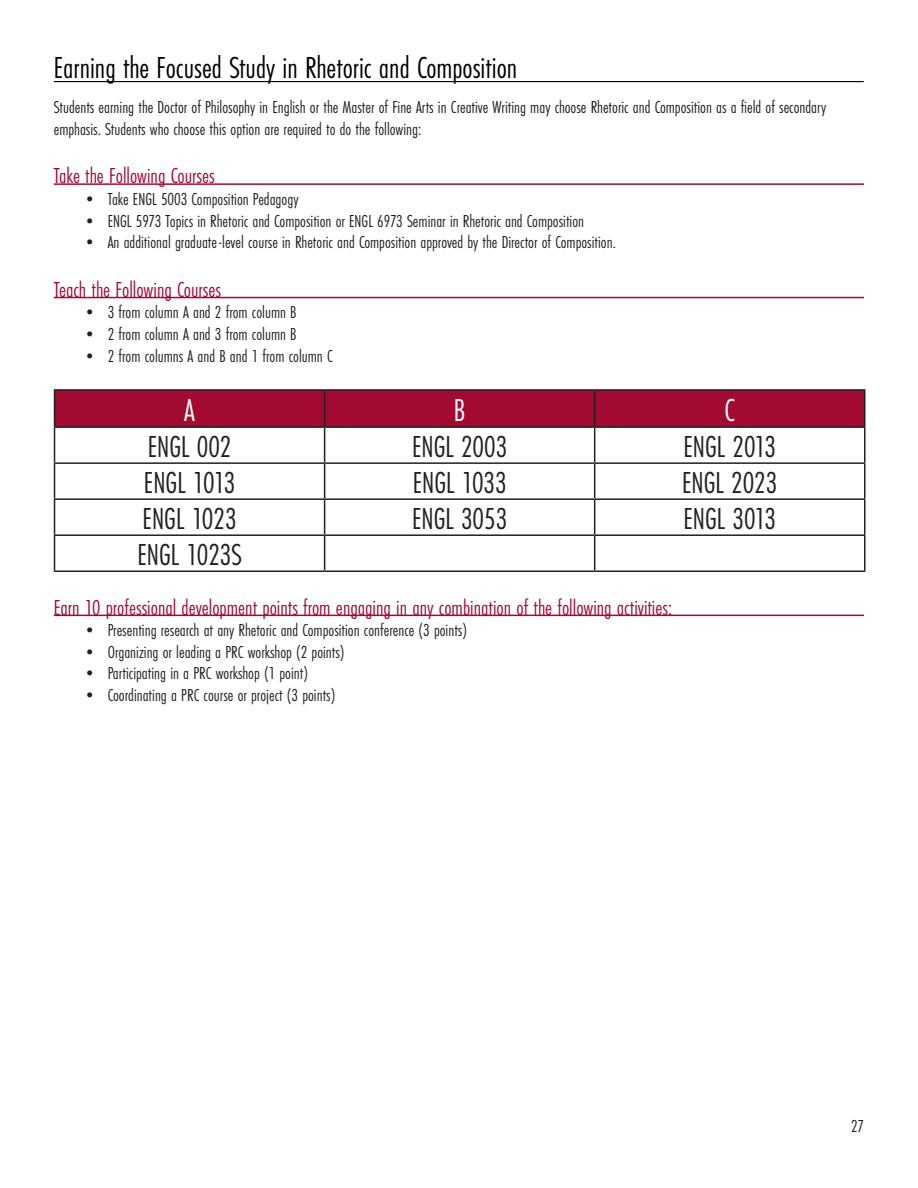
<style>
.page{position:relative;width:918px;height:1188px;background:#fff}
.page>*{position:absolute;margin:0;border:0;box-sizing:border-box;transform-origin:0 0}
.t1{font:33px "Futura PT Cond";color:#fff}
.t2{font:31.5px "Futura PT Cond";color:#231f20}
.t3{font:31.5px "Futura PT Cond";color:#000}
.t4{font:22.5px "Futura PT Cond";color:#a30a32}
.t5{font:18px/21.6px "Futura PT Cond";color:#231f20}
</style>
<div class="page">
<hr style="left:54px;top:81px;width:810px;height:1px;background:#000">
<hr style="left:54px;top:183px;width:810px;height:2px;background:#a30a32">
<hr style="left:54px;top:297px;width:810px;height:1px;background:#a30a32">
<hr style="left:54px;top:615px;width:810px;height:1px;background:#a30a32">
<div style="left:55px;top:391px;width:809px;height:35px;background:#a30a32"></div>
<hr style="left:54px;top:389px;width:271px;height:2px;background:#231f20">
<hr style="left:54px;top:391px;width:1px;height:35px;background:#231f20">
<hr style="left:325px;top:389px;width:270px;height:2px;background:#231f20">
<hr style="left:324px;top:391px;width:1px;height:35px;background:#231f20">
<hr style="left:595px;top:389px;width:271px;height:2px;background:#231f20">
<hr style="left:594px;top:391px;width:1px;height:35px;background:#231f20">
<hr style="left:864px;top:391px;width:2px;height:35px;background:#231f20">
<hr style="left:54px;top:426px;width:271px;height:2px;background:#231f20">
<hr style="left:54px;top:428px;width:1px;height:34px;background:#231f20">
<hr style="left:325px;top:426px;width:270px;height:2px;background:#231f20">
<hr style="left:324px;top:428px;width:1px;height:34px;background:#231f20">
<hr style="left:595px;top:426px;width:271px;height:2px;background:#231f20">
<hr style="left:594px;top:428px;width:1px;height:34px;background:#231f20">
<hr style="left:864px;top:428px;width:2px;height:34px;background:#231f20">
<hr style="left:54px;top:462px;width:271px;height:2px;background:#231f20">
<hr style="left:54px;top:464px;width:1px;height:34px;background:#231f20">
<hr style="left:325px;top:462px;width:270px;height:2px;background:#231f20">
<hr style="left:324px;top:464px;width:1px;height:34px;background:#231f20">
<hr style="left:595px;top:462px;width:271px;height:2px;background:#231f20">
<hr style="left:594px;top:464px;width:1px;height:34px;background:#231f20">
<hr style="left:864px;top:464px;width:2px;height:34px;background:#231f20">
<hr style="left:54px;top:498px;width:271px;height:2px;background:#231f20">
<hr style="left:54px;top:500px;width:1px;height:34px;background:#231f20">
<hr style="left:325px;top:498px;width:270px;height:2px;background:#231f20">
<hr style="left:324px;top:500px;width:1px;height:34px;background:#231f20">
<hr style="left:595px;top:498px;width:271px;height:2px;background:#231f20">
<hr style="left:594px;top:500px;width:1px;height:34px;background:#231f20">
<hr style="left:864px;top:500px;width:2px;height:34px;background:#231f20">
<hr style="left:54px;top:534px;width:271px;height:2px;background:#231f20">
<hr style="left:54px;top:536px;width:1px;height:34px;background:#231f20">
<hr style="left:325px;top:534px;width:270px;height:2px;background:#231f20">
<hr style="left:324px;top:536px;width:1px;height:34px;background:#231f20">
<hr style="left:595px;top:534px;width:271px;height:2px;background:#231f20">
<hr style="left:594px;top:536px;width:1px;height:34px;background:#231f20">
<hr style="left:864px;top:536px;width:2px;height:34px;background:#231f20">
<hr style="left:54px;top:570px;width:271px;height:2px;background:#231f20">
<hr style="left:325px;top:570px;width:270px;height:2px;background:#231f20">
<hr style="left:595px;top:570px;width:271px;height:2px;background:#231f20">
<h2 class="t3" style="left:54px;top:49px;width:465px">Earning the Focused Study in Rhetoric and Composition</h2>
<p class="t5" style="left:54px;top:96px;width:774px">Students earning the Doctor of Philosophy in English or the Master of Fine Arts in Creative Writing may choose Rhetoric and Composition as a field of secondary emphasis. Students who choose this option are required to do the following:</p>
<p class="t4" style="left:54px;top:163px;width:163px">Take the Following Courses</p>
<p class="t5" style="left:81px;top:188px;width:219px">• Take ENGL 5003 Composition Pedagogy</p>
<p class="t5" style="left:81px;top:210px;width:505px">• ENGL 5973 Topics in Rhetoric and Composition or ENGL 6973 Seminar in Rhetoric and Composition</p>
<p class="t5" style="left:81px;top:231px;width:537px">• An additional graduate-level course in Rhetoric and Composition approved by the Director of Composition.</p>
<p class="t4" style="left:54px;top:276px;width:169px">Teach the Following Courses</p>
<p class="t5" style="left:81px;top:302px;width:217px">• 3 from column A and 2 from column B</p>
<p class="t5" style="left:81px;top:323px;width:217px">• 2 from column A and 3 from column B</p>
<p class="t5" style="left:81px;top:345px;width:254px">• 2 from columns A and B and 1 from column C</p>
<h1 class="t1" style="left:184px;top:391px;width:12px">A</h1>
<h1 class="t1" style="left:454px;top:391px;width:13px">B</h1>
<h1 class="t1" style="left:724px;top:391px;width:12px">C</h1>
<h2 class="t2" style="left:148px;top:428px;width:85px">ENGL 002</h2>
<h2 class="t2" style="left:412px;top:428px;width:97px">ENGL 2003</h2>
<h2 class="t2" style="left:683px;top:428px;width:94px">ENGL 2013</h2>
<h2 class="t2" style="left:144px;top:464px;width:93px">ENGL 1013</h2>
<h2 class="t2" style="left:413px;top:464px;width:95px">ENGL 1033</h2>
<h2 class="t2" style="left:682px;top:464px;width:97px">ENGL 2023</h2>
<h2 class="t2" style="left:143px;top:500px;width:95px">ENGL 1023</h2>
<h2 class="t2" style="left:412px;top:500px;width:97px">ENGL 3053</h2>
<h2 class="t2" style="left:683px;top:500px;width:94px">ENGL 3013</h2>
<h2 class="t2" style="left:137px;top:536px;width:106px">ENGL 1023S</h2>
<p class="t4" style="left:54px;top:594px;width:620px">Earn 10 professional development points from engaging in any combination of the following activities:</p>
<p class="t5" style="left:81px;top:619px;width:388px">• Presenting research at any Rhetoric and Composition conference (3 points)</p>
<p class="t5" style="left:81px;top:641px;width:265px">• Organizing or leading a PRC workshop (2 points)</p>
<p class="t5" style="left:81px;top:663px;width:229px">• Participating in a PRC workshop (1 point)</p>
<p class="t5" style="left:81px;top:684px;width:256px">• Coordinating a PRC course or project (3 points)</p>
<p class="t5" style="left:851px;top:1115px;width:14px">27</p>
</div>
